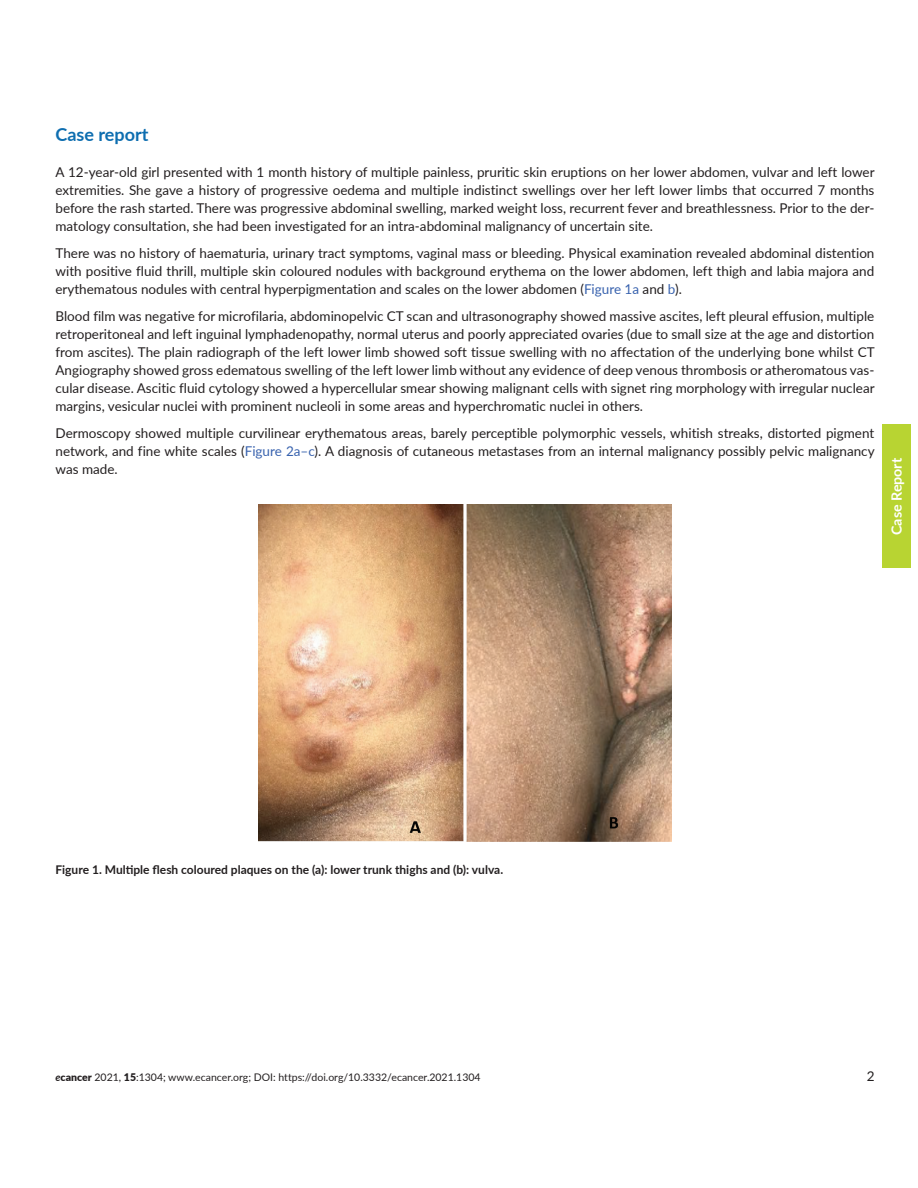
<style>
.page{position:relative;width:918px;height:1188px;background:#fff}
.page>*{position:absolute;margin:0;border:0;box-sizing:border-box;transform-origin:0 0}
.t1{font:700 18px "Lato";color:#0e6eb0}
.t2{font:700 14.25px "Lato";color:#fff}
.t3{font:13.5px/18px "Lato";color:#231f20;text-align:justify}
.t4{font:700 12px "Lato";color:#231f20}
.t5{font:10.5px "Lato";color:#231f20}
.s1{color:#3862ae}
.s2{font-weight:700;font-style:italic}
.s3{font-weight:900}
</style>
<div class="page">
<div style="left:882px;top:425px;width:29px;height:143px;background:#b8d432"></div>
<img style="left:258px;top:505px;width:414px;height:336px">
<h1 class="t1" style="left:56px;top:121px;width:94px">Case report</h1>
<p class="t3" style="left:56px;top:162px;width:821px">A 12-year-old girl presented with 1 month history of multiple painless, pruritic skin eruptions on her lower abdomen, vulvar and left lower extremities. She gave a history of progressive oedema and multiple indistinct swellings over her left lower limbs that occurred 7 months before the rash started. There was progressive abdominal swelling, marked weight loss, recurrent fever and breathlessness. Prior to the der&shy;matology consultation, she had been investigated for an intra-abdominal malignancy of uncertain site.</p>
<p class="t3" style="left:56px;top:243px;width:821px">There was no history of haematuria, urinary tract symptoms, vaginal mass or bleeding. Physical examination revealed abdominal distention with positive fluid thrill, multiple skin coloured nodules with background erythema on the lower abdomen, left thigh and labia majora and erythematous nodules with central hyperpigmentation and scales on the lower abdomen (<span class="s1">Figure 1a</span> and <span class="s1">b</span>).</p>
<p class="t3" style="left:56px;top:306px;width:821px">Blood film was negative for microfilaria, abdominopelvic CT scan and ultrasonography showed massive ascites, left pleural effusion, multiple retroperitoneal and left inguinal lymphadenopathy, normal uterus and poorly appreciated ovaries (due to small size at the age and distortion from ascites). The plain radiograph of the left lower limb showed soft tissue swelling with no affectation of the underlying bone whilst CT Angiography showed gross edematous swelling of the left lower limb without any evidence of deep venous thrombosis or atheromatous vas&shy;cular disease. Ascitic fluid cytology showed a hypercellular smear showing malignant cells with signet ring morphology with irregular nuclear margins, vesicular nuclei with prominent nucleoli in some areas and hyperchromatic nuclei in others.</p>
<p class="t3" style="left:56px;top:423px;width:821px">Dermoscopy showed multiple curvilinear erythematous areas, barely perceptible polymorphic vessels, whitish streaks, distorted pigment network, and fine white scales (<span class="s1">Figure 2a–c</span>). A diagnosis of cutaneous metastases from an internal malignancy possibly pelvic malignancy was made.</p>
<p class="t2" style="left:886px;top:535px;width:79px;rotate:-90deg">Case Report</p>
<p class="t4" style="left:56px;top:861px;width:449px">Figure 1. Multiple flesh coloured plaques on the (a): lower trunk thighs and (b): vulva.</p>
<p class="t5" style="left:56px;top:1070px;width:427px"><span class="s2">e</span><span class="s3">cancer</span> 2021, <span class="s3">15</span>:1304; www.ecancer.org; DOI: https://doi.org/10.3332/ecancer.2021.1304</p>
<p class="t3" style="left:867px;top:1067px;width:9px">2</p>
</div>
